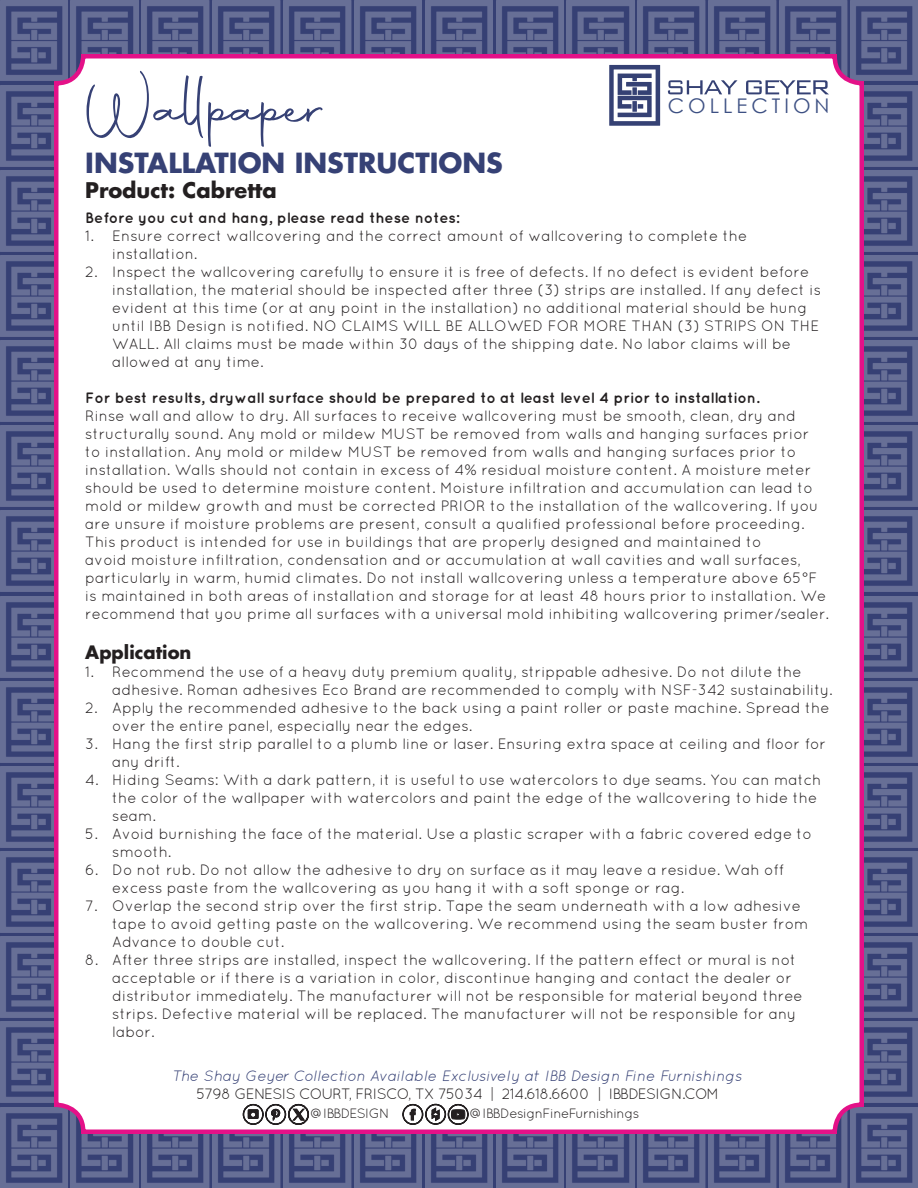
<style>
.page{position:relative;width:918px;height:1188px;background:#fff}
.page>*{position:absolute;margin:0;border:0;box-sizing:border-box;transform-origin:0 0}
.t1{font:70.5px "Autography";letter-spacing:.005em;color:#364175}
.t2{font:700 27px "Futura Std";color:#364175}
.t3{font:700 21px "Futura Std";color:#231f20}
.t4{font:20.25px "Century Gothic";letter-spacing:.2em;color:#3d5083}
.t5{font:700 18px "Futura Std";color:#231f20}
.t6{font:15px/18px "Quicksand";color:#231f20}
.t7{font:700 15px "Quicksand";color:#231f20}
.t8{font:italic 15px "Quicksand";color:#364175}
.t9{font:15px "Quicksand";letter-spacing:-.04em;color:#231f20}
.t10{font:13.5px "Quicksand";letter-spacing:-.04em;color:#231f20}
</style>
<div class="page">
<img style="left:0;top:0;width:68px;height:81px">
<img style="left:71px;top:0;width:68px;height:56px">
<img style="left:142px;top:0;width:67px;height:54px">
<img style="left:213px;top:0;width:67px;height:54px">
<img style="left:283px;top:0;width:68px;height:54px">
<img style="left:354px;top:0;width:68px;height:54px">
<img style="left:425px;top:0;width:68px;height:54px">
<img style="left:496px;top:0;width:68px;height:54px">
<img style="left:567px;top:0;width:68px;height:54px">
<img style="left:638px;top:0;width:67px;height:54px">
<img style="left:709px;top:0;width:67px;height:54px">
<img style="left:779px;top:0;width:68px;height:56px">
<img style="left:850px;top:0;width:68px;height:81px">
<img style="left:0;top:85px;width:54px;height:81px">
<img style="left:864px;top:85px;width:54px;height:81px">
<img style="left:0;top:170px;width:54px;height:81px">
<img style="left:864px;top:170px;width:54px;height:81px">
<img style="left:0;top:255px;width:54px;height:81px">
<img style="left:864px;top:255px;width:54px;height:81px">
<img style="left:0;top:341px;width:54px;height:81px">
<img style="left:864px;top:341px;width:54px;height:81px">
<img style="left:0;top:426px;width:54px;height:81px">
<img style="left:864px;top:426px;width:54px;height:81px">
<img style="left:0;top:511px;width:54px;height:81px">
<img style="left:864px;top:511px;width:54px;height:81px">
<img style="left:0;top:596px;width:54px;height:81px">
<img style="left:864px;top:596px;width:54px;height:81px">
<img style="left:0;top:681px;width:54px;height:81px">
<img style="left:864px;top:681px;width:54px;height:81px">
<img style="left:0;top:766px;width:54px;height:81px">
<img style="left:864px;top:766px;width:54px;height:81px">
<img style="left:0;top:852px;width:54px;height:81px">
<img style="left:864px;top:852px;width:54px;height:81px">
<img style="left:0;top:937px;width:54px;height:81px">
<img style="left:864px;top:937px;width:54px;height:81px">
<img style="left:0;top:1022px;width:54px;height:81px">
<img style="left:864px;top:1022px;width:54px;height:81px">
<img style="left:0;top:1107px;width:68px;height:81px">
<img style="left:71px;top:1132px;width:68px;height:56px">
<img style="left:142px;top:1134px;width:67px;height:54px">
<img style="left:213px;top:1134px;width:67px;height:54px">
<img style="left:283px;top:1134px;width:68px;height:54px">
<img style="left:354px;top:1134px;width:68px;height:54px">
<img style="left:425px;top:1134px;width:68px;height:54px">
<img style="left:496px;top:1134px;width:68px;height:54px">
<img style="left:567px;top:1134px;width:68px;height:54px">
<img style="left:638px;top:1134px;width:67px;height:54px">
<img style="left:709px;top:1134px;width:67px;height:54px">
<img style="left:779px;top:1132px;width:68px;height:56px">
<img style="left:850px;top:1107px;width:68px;height:81px">
<div style="left:56px;top:56px;width:806px;height:1076px;background:#fff;border-radius:27px"></div>
<div style="left:54px;top:54px;width:810px;height:1080px;border:4px solid #e41188;border-radius:27px"></div>
<svg style="left:609px;top:65px;width:51px;height:61px"></svg>
<svg style="left:668px;top:80px;width:70px;height:14px"></svg>
<svg style="left:746px;top:80px;width:83px;height:14px"></svg>
<svg style="left:403px;top:1104px;width:65px;height:21px"></svg>
<svg style="left:243px;top:1104px;width:66px;height:21px"></svg>
<p class="t1" style="left:85px;top:61px;width:244px">Wallpaper</p>
<p class="t2" style="left:85px;top:145px;width:419px">INSTALLATION INSTRUCTIONS</p>
<p class="t3" style="left:85px;top:177px;width:193px">Product: Cabretta</p>
<p class="t4" style="left:668px;top:91px;width:163px">COLLECTION</p>
<p class="t7" style="left:85px;top:209px;width:376px">Before you cut and hang, please read these notes:</p>
<p class="t6" style="left:112px;top:227px;width:636px;text-indent:-27px">1. Ensure correct wallcovering and the correct amount of wallcovering to complete the installation.</p>
<p class="t6" style="left:112px;top:263px;width:710px;text-indent:-27px">2. Inspect the wallcovering carefully to ensure it is free of defects. If no defect is evident before installation, the material should be inspected after three (3) strips are installed. If any defect is evident at this time (or at any point in the installation) no additional material should be hung until IBB Design is notified. NO CLAIMS WILL BE ALLOWED FOR MORE THAN (3) STRIPS ON THE WALL. All claims must be made within 30 days of the shipping date. No labor claims will be allowed at any time.</p>
<p class="t7" style="left:85px;top:389px;width:676px">For best results, drywall surface should be prepared to at least level 4 prior to installation.</p>
<p class="t6" style="left:85px;top:407px;width:745px">Rinse wall and allow to dry. All surfaces to receive wallcovering must be smooth, clean, dry and structurally sound. Any mold or mildew MUST be removed from walls and hanging surfaces prior<br>to installation. Any mold or mildew MUST be removed from walls and hanging surfaces prior to installation. Walls should not contain in excess of 4% residual moisture content. A moisture meter should be used to determine moisture content. Moisture infiltration and accumulation can lead to mold or mildew growth and must be corrected PRIOR to the installation of the wallcovering. If you are unsure if moisture problems are present, consult a qualified professional before proceeding.<br>This product is intended for use in buildings that are properly designed and maintained to<br>avoid moisture infiltration, condensation and or accumulation at wall cavities and wall surfaces, particularly in warm, humid climates. Do not install wallcovering unless a temperature above 65°F is maintained in both areas of installation and storage for at least 48 hours prior to installation. We recommend that you prime all surfaces with a universal mold inhibiting wallcovering primer/sealer.</p>
<p class="t5" style="left:85px;top:640px;width:108px">Application</p>
<p class="t6" style="left:112px;top:663px;width:722px;text-indent:-27px">1. Recommend the use of a heavy duty premium quality, strippable adhesive. Do not dilute the adhesive. Roman adhesives Eco Brand are recommended to comply with NSF-342 sustainability.</p>
<p class="t6" style="left:112px;top:699px;width:719px;text-indent:-27px">2. Apply the recommended adhesive to the back using a paint roller or paste machine. Spread the over the entire panel, especially near the edges.</p>
<p class="t6" style="left:112px;top:735px;width:715px;text-indent:-27px">3. Hang the first strip parallel to a plumb line or laser. Ensuring extra space at ceiling and floor for any drift.</p>
<p class="t6" style="left:112px;top:771px;width:711px;text-indent:-27px">4. Hiding Seams: With a dark pattern, it is useful to use watercolors to dye seams. You can match the color of the wallpaper with watercolors and paint the edge of the wallcovering to hide the seam.</p>
<p class="t6" style="left:112px;top:825px;width:701px;text-indent:-27px">5. Avoid burnishing the face of the material. Use a plastic scraper with a fabric covered edge to smooth.</p>
<p class="t6" style="left:112px;top:861px;width:674px;text-indent:-27px">6. Do not rub. Do not allow the adhesive to dry on surface as it may leave a residue. Wah off excess paste from the wallcovering as you hang it with a soft sponge or rag.</p>
<p class="t6" style="left:112px;top:897px;width:698px;text-indent:-27px">7. Overlap the second strip over the first strip. Tape the seam underneath with a low adhesive tape to avoid getting paste on the wallcovering. We recommend using the seam buster from<br>Advance to double cut.</p>
<p class="t6" style="left:112px;top:951px;width:692px;text-indent:-27px">8. After three strips are installed, inspect the wallcovering. If the pattern effect or mural is not acceptable or if there is a variation in color, discontinue hanging and contact the dealer or distributor immediately. The manufacturer will not be responsible for material beyond three strips. Defective material will be replaced. The manufacturer will not be responsible for any labor.</p>
<p class="t8" style="left:174px;top:1067px;width:570px">The Shay Geyer Collection Available Exclusively at IBB Design Fine Furnishings</p>
<p class="t9" style="left:197px;top:1085px;width:524px">5798 GENESIS COURT, FRISCO, TX 75034 | 214.618.6600 | IBBDESIGN.COM</p>
<p class="t10" style="left:311px;top:1106px;width:81px">@IBBDESIGN</p>
<p class="t10" style="left:470px;top:1106px;width:171px">@IBBDesignFineFurnishings</p>
</div>
